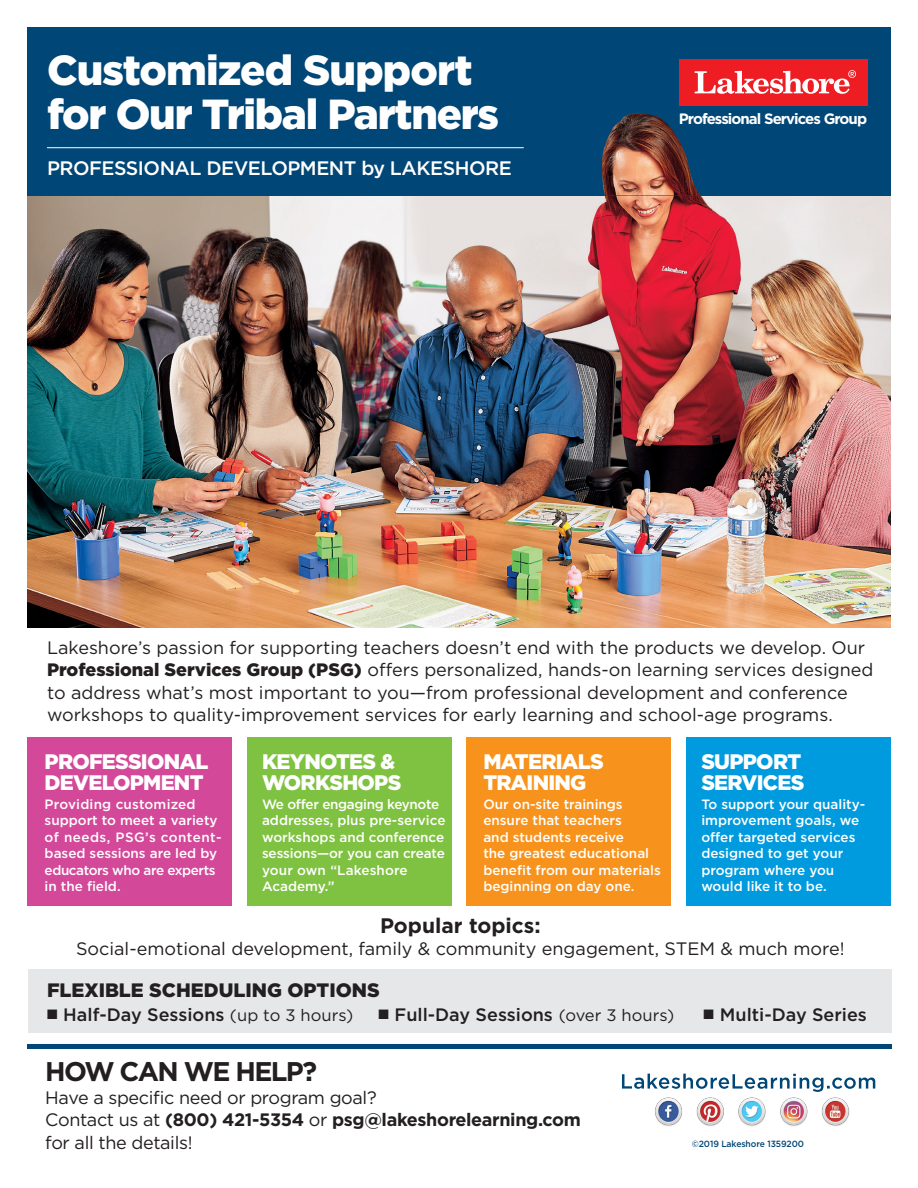
<style>
.page{position:relative;width:918px;height:1188px;background:#fff}
.page>*{position:absolute;margin:0;border:0;box-sizing:border-box;transform-origin:0 0}
.t1{font:900 42px/43.5px "Gotham";letter-spacing:-.03em;color:#fff}
.t2{font:700 27px "Gotham";letter-spacing:-.06em;color:#231f20}
.Subhead1{font:900 21px/21px "Gotham";letter-spacing:-.035em;color:#fff}
.t3{font:700 21px "Gotham";color:#231f20}
.t4{font:500 19.5px "Gotham";letter-spacing:-.025em;color:#fff}
.t5{font:900 19.5px "Gotham";color:#231f20}
.t6{font:18px/22.5px "Gotham";color:#231f20}
.t7{font:18px/22.5px "Gotham";letter-spacing:-.02em;color:#231f20}
.t8{font:500 18px "Gotham";color:#231f20}
.t9{font:700 15px "Gotham";letter-spacing:-.065em;color:#fff}
._4_Main_Bullet_Parag{font:500 13.5px/16.5px "Gotham";color:#fff}
.t10{font:500 9px "Gotham";letter-spacing:-.01em;color:#004676;scale:.95 1}
.s1{font-weight:900}
.s2{font-weight:400;font-size:16.5px}
.s3{font-weight:700}
</style>
<div class="page">
<img style="left:27px;top:195px;width:864px;height:433px">
<div style="left:27px;top:27px;width:864px;height:168px;background:#004676"></div>
<div style="left:679px;top:59px;width:188px;height:47px;background:#ee1d23"></div>
<svg style="left:695px;top:70px;width:161px;height:24px"></svg>
<hr style="left:27px;top:1044px;width:865px;height:4px;background:#004676">
<div style="left:28px;top:969px;width:864px;height:64px;background:#e6e7e9"></div>
<img style="left:655px;top:1098px;width:194px;height:28px">
<svg style="left:622px;top:1074px;width:253px;height:18px"></svg>
<svg style="left:27px;top:737px;width:864px;height:11px"></svg>
<div style="left:27px;top:738px;width:205px;height:168px;background:#d4489a"></div>
<div style="left:247px;top:738px;width:204px;height:168px;background:#7fc241"></div>
<div style="left:466px;top:738px;width:205px;height:168px;background:#f7931d"></div>
<div style="left:686px;top:738px;width:205px;height:168px;background:#009bde"></div>
<hr style="left:47px;top:147px;width:477px;height:1px;background:#fff">
<img style="left:602px;top:113px;width:98px;height:82px">
<p class="t1" style="left:47px;top:48px;width:454px">Customized Support for Our Tribal Partners</p>
<p class="t4" style="left:47px;top:156px;width:466px">PROFESSIONAL DEVELOPMENT by LAKESHORE</p>
<p class="t9" style="left:679px;top:108px;width:190px">Professional Services Group</p>
<p class="t6" style="left:47px;top:636px;width:828px">Lakeshore’s passion for supporting teachers doesn’t end with the products we develop. Our <span class="s1">Professional Services Group (PSG)</span> offers personalized, hands-on learning services designed to address what’s most important to you—from professional development and conference workshops to quality-improvement services for early learning and school-age programs.</p>
<p class="Subhead1" style="left:45px;top:751px;width:165px">PROFESSIONAL<br>DEVELOPMENT</p>
<p class="_4_Main_Bullet_Parag" style="left:45px;top:796px;width:179px">Providing customized support to meet a variety of needs, PSG’s content&shy;based sessions are led by educators who are experts in the field.</p>
<p class="Subhead1" style="left:262px;top:751px;width:141px">KEYNOTES &amp;<br>WORKSHOPS</p>
<p class="_4_Main_Bullet_Parag" style="left:262px;top:796px;width:185px">We offer engaging keynote addresses, plus pre-service workshops and conference sessions—or you can create your own “Lakeshore<br>Academy.”</p>
<p class="Subhead1" style="left:483px;top:751px;width:122px">MATERIALS<br>TRAINING</p>
<p class="_4_Main_Bullet_Parag" style="left:483px;top:796px;width:179px">Our on-site trainings ensure that teachers<br>and students receive<br>the greatest educational benefit from our materials beginning on day one.</p>
<p class="Subhead1" style="left:701px;top:751px;width:105px">SUPPORT<br>SERVICES</p>
<p class="_4_Main_Bullet_Parag" style="left:701px;top:796px;width:165px">To support your quality&shy;improvement goals, we offer targeted services designed to get your program where you would like it to be.</p>
<p class="t3" style="left:380px;top:912px;width:162px">Popular topics:</p>
<p class="t6" style="left:76px;top:937px;width:770px">Social-emotional development, family &amp; community engagement, STEM &amp; much more!</p>
<p class="t5" style="left:47px;top:977px;width:334px">FLEXIBLE SCHEDULING OPTIONS</p>
<p class="t8" style="left:47px;top:1002px;width:308px">■ Half-Day Sessions <span class="s2">(up to 3 hours)</span></p>
<p class="t8" style="left:378px;top:1002px;width:298px">■ Full-Day Sessions <span class="s2">(over 3 hours)</span></p>
<p class="t8" style="left:704px;top:1002px;width:165px">■ Multi-Day Series</p>
<p class="t2" style="left:45px;top:1053px;width:273px">HOW CAN WE HELP?</p>
<p class="t7" style="left:45px;top:1086px;width:537px">Have a specific need or program goal?<br>Contact us at <span class="s3">(800) 421-5354</span> or <span class="s3">psg@lakeshorelearning.com </span>for all the details!</p>
<p class="t10" style="left:692px;top:1138px;width:120px">©2019 Lakeshore 1359200</p>
</div>
